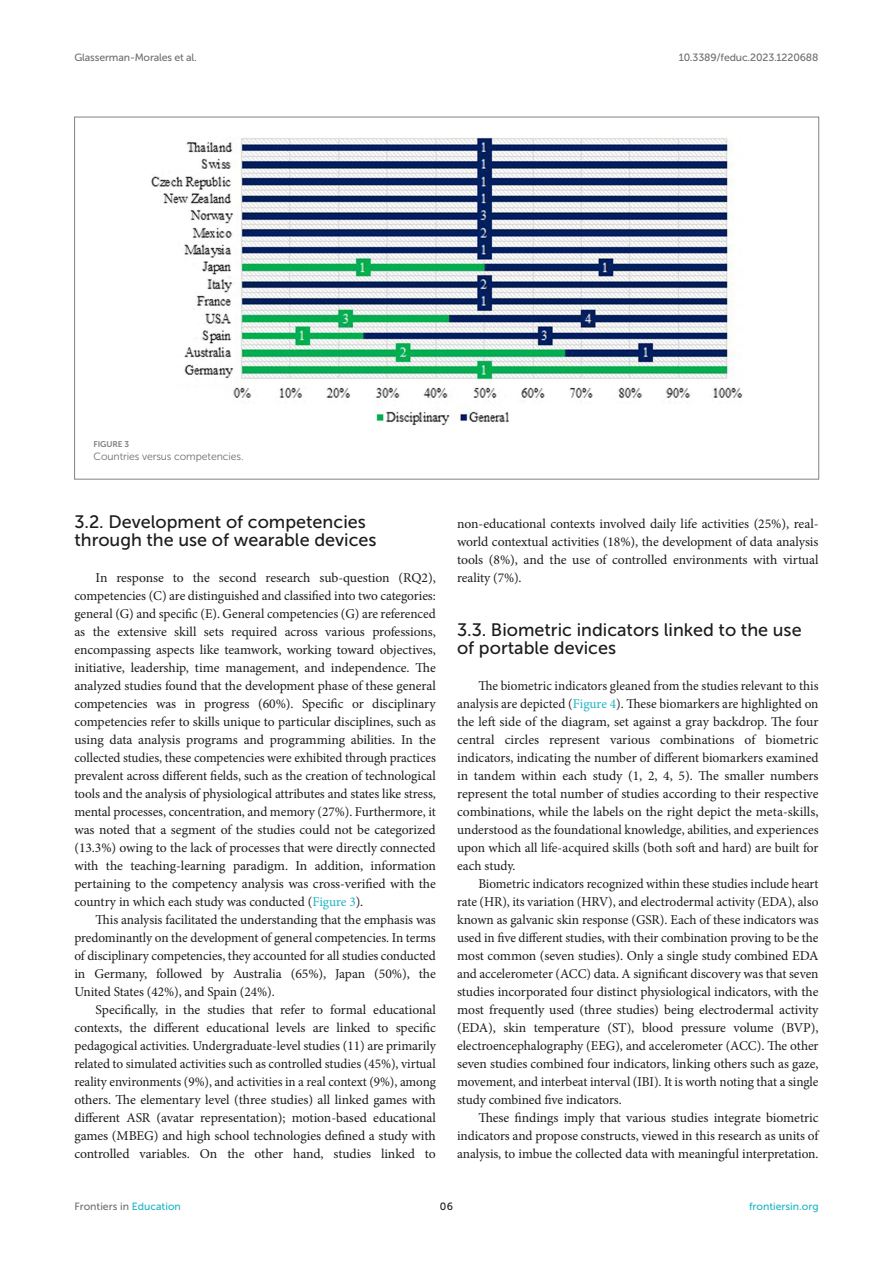
<style>
.page{position:relative;width:893px;height:1263px;background:#fff}
.page>*{position:absolute;margin:0;border:0;box-sizing:border-box;transform-origin:0 0}
.HEAD_2{font:18px/18px "Museo Sans 500";color:#1b1c1b}
.TEXT{font:13.5px/18px "Minion Pro";letter-spacing:-.005em;color:#1b1c1b;text-align:justify}
.TEXT_FLUSH{font:13.5px/18px "Minion Pro";letter-spacing:-.005em;color:#1b1c1b;text-align:justify}
.t1{font:10.5px "Museo Sans 500";letter-spacing:-.015em;color:#706f70}
.FIG_LEG{font:10.5px "Museo Sans 300";letter-spacing:-.01em;color:#706f70}
.t2{font:10.5px "Museo Sans 500";color:#1db5c3}
.t3{font:10.5px "Museo Sans 500";color:#1b1c1b}
.FIG_HD{font:8.25px "Museo Sans 700";letter-spacing:-.01em;color:#7e7f7f}
.s1{color:#1db5c3}
</style>
<div class="page">
<img style="left:151px;top:137px;width:592px;height:289px">
<p class="t1" style="left:74px;top:51px;width:124px">Glasserman-Morales et al.</p>
<p class="t1" style="left:679px;top:51px;width:141px">10.3389/feduc.2023.1220688</p>
<p class="FIG_HD" style="left:94px;top:439px;width:37px">FIGURE 3</p>
<p class="FIG_LEG" style="left:94px;top:451px;width:152px">Countries versus competencies.</p>
<p class="HEAD_2" style="left:74px;top:513px;width:304px">3.2. Development of competencies through the use of wearable devices</p>
<p class="TEXT_FLUSH" style="left:74px;top:569px;width:363px;text-indent:21px">In response to the second research sub-question (RQ2), competencies (C) are distinguished and classified into two categories: general (G) and specific (E). General competencies (G) are referenced as the extensive skill sets required across various professions, encompassing aspects like teamwork, working toward objectives, initiative, leadership, time management, and independence. The analyzed studies found that the development phase of these general competencies was in progress (60%). Specific or disciplinary competencies refer to skills unique to particular disciplines, such as using data analysis programs and programming abilities. In the collected studies, these competencies were exhibited through practices prevalent across different fields, such as the creation of technological tools and the analysis of physiological attributes and states like stress, mental processes, concentration, and memory (27%). Furthermore, it was noted that a segment of the studies could not be categorized (13.3%) owing to the lack of processes that were directly connected with the teaching-learning paradigm. In addition, information pertaining to the competency analysis was cross-verified with the country in which each study was conducted (<span class="s1">Figure 3</span>).</p>
<p class="TEXT" style="left:74px;top:911px;width:363px;text-indent:21px">This analysis facilitated the understanding that the emphasis was predominantly on the development of general competencies. In terms of disciplinary competencies, they accounted for all studies conducted in Germany, followed by Australia (65%), Japan (50%), the United States (42%), and Spain (24%).</p>
<p class="TEXT" style="left:74px;top:1001px;width:363px;text-indent:21px">Specifically, in the studies that refer to formal educational contexts, the different educational levels are linked to specific pedagogical activities. Undergraduate-level studies (11) are primarily related to simulated activities such as controlled studies (45%), virtual reality environments (9%), and activities in a real context (9%), among others. The elementary level (three studies) all linked games with different ASR (avatar representation); motion-based educational games (MBEG) and high school technologies defined a study with controlled variables. On the other hand, studies linked to</p>
<p class="TEXT" style="left:457px;top:515px;width:363px">non-educational contexts involved daily life activities (25%), real&shy;world contextual activities (18%), the development of data analysis tools (8%), and the use of controlled environments with virtual reality (7%).</p>
<p class="HEAD_2" style="left:457px;top:621px;width:346px">3.3. Biometric indicators linked to the use of portable devices</p>
<p class="TEXT_FLUSH" style="left:457px;top:677px;width:363px;text-indent:21px">The biometric indicators gleaned from the studies relevant to this analysis are depicted (<span class="s1">Figure 4</span>). These biomarkers are highlighted on the left side of the diagram, set against a gray backdrop. The four central circles represent various combinations of biometric indicators, indicating the number of different biomarkers examined in tandem within each study (1, 2, 4, 5). The smaller numbers represent the total number of studies according to their respective combinations, while the labels on the right depict the meta-skills, understood as the foundational knowledge, abilities, and experiences upon which all life-acquired skills (both soft and hard) are built for each study.</p>
<p class="TEXT" style="left:457px;top:875px;width:363px;text-indent:21px">Biometric indicators recognized within these studies include heart rate (HR), its variation (HRV), and electrodermal activity (EDA), also known as galvanic skin response (GSR). Each of these indicators was used in five different studies, with their combination proving to be the most common (seven studies). Only a single study combined EDA and accelerometer (ACC) data. A significant discovery was that seven studies incorporated four distinct physiological indicators, with the most frequently used (three studies) being electrodermal activity (EDA), skin temperature (ST), blood pressure volume (BVP), electroencephalography (EEG), and accelerometer (ACC). The other seven studies combined four indicators, linking others such as gaze, movement, and interbeat interval (IBI). It is worth noting that a single study combined five indicators.</p>
<p class="TEXT" style="left:457px;top:1109px;width:363px;text-indent:21px">These findings imply that various studies integrate biometric indicators and propose constructs, viewed in this research as units of analysis, to imbue the collected data with meaningful interpretation.</p>
<p class="t1" style="left:74px;top:1200px;width:108px">Frontiers in <span class="s1">Education</span></p>
<p class="t3" style="left:440px;top:1200px;width:15px">06</p>
<p class="t2" style="left:749px;top:1200px;width:71px">frontiersin.org</p>
</div>
